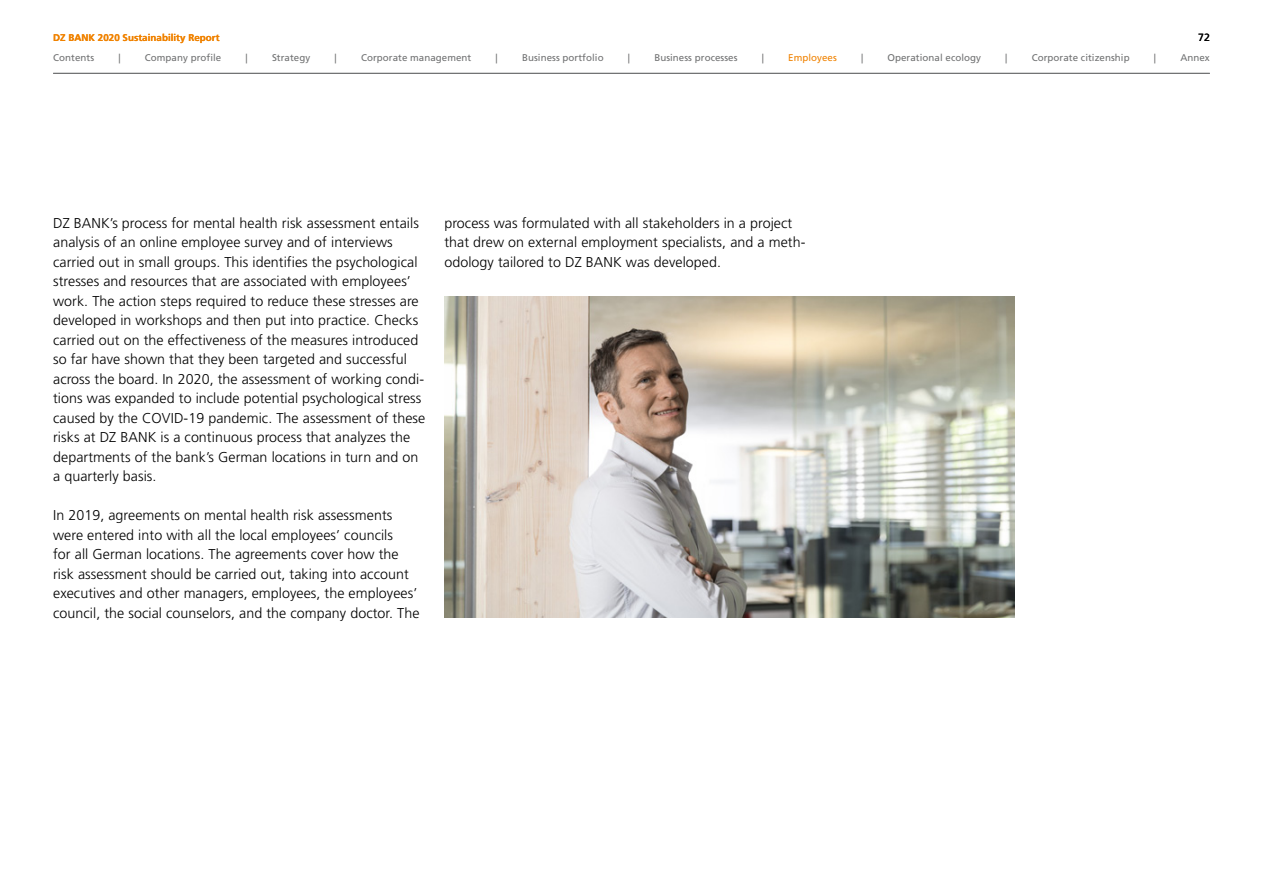
<style>
.page{position:relative;width:1263px;height:893px;background:#fff}
.page>*{position:absolute;margin:0;border:0;box-sizing:border-box;transform-origin:0 0}
.Copy_Schwarz_9_5_pt{font:300 14.25px/19.5px "Frutiger LT Std";letter-spacing:.005em;color:#000}
.t1{font:10.5px "Frutiger LT Std";color:#000}
.t2{font:9.75px "Frutiger LT Std";letter-spacing:.005em;color:#707172}
.t3{font:700 9.75px "Frutiger LT Std";letter-spacing:.005em;color:#f08200}
.Navigation_Grau_6_5{font:9.75px "Frutiger LT Std";letter-spacing:.005em;color:#f08200}
</style>
<div class="page">
<img style="left:444px;top:296px;width:570px;height:322px">
<hr style="left:53px;top:73px;width:1157px;height:1px;background:#707172">
<p class="t3" style="left:53px;top:32px;width:168px">DZ BANK 2020 Sustainability Report</p>
<p class="t1" style="left:1198px;top:32px;width:13px">72</p>
<p class="t2" style="left:53px;top:52px;width:42px">Contents</p>
<p class="t2" style="left:118px;top:52px;width:4px">|</p>
<p class="t2" style="left:145px;top:52px;width:78px">Company profile</p>
<p class="t2" style="left:246px;top:52px;width:4px">|</p>
<p class="t2" style="left:272px;top:52px;width:40px">Strategy</p>
<p class="t2" style="left:335px;top:52px;width:4px">|</p>
<p class="t2" style="left:361px;top:52px;width:112px">Corporate management</p>
<p class="t2" style="left:496px;top:52px;width:4px">|</p>
<p class="t2" style="left:522px;top:52px;width:83px">Business portfolio</p>
<p class="t2" style="left:628px;top:52px;width:4px">|</p>
<p class="t2" style="left:654px;top:52px;width:85px">Business processes</p>
<p class="t2" style="left:762px;top:52px;width:4px">|</p>
<p class="Navigation_Grau_6_5" style="left:788px;top:52px;width:50px">Employees</p>
<p class="t2" style="left:861px;top:52px;width:4px">|</p>
<p class="t2" style="left:887px;top:52px;width:95px">Operational ecology</p>
<p class="t2" style="left:1005px;top:52px;width:4px">|</p>
<p class="t2" style="left:1032px;top:52px;width:99px">Corporate citizenship</p>
<p class="t2" style="left:1154px;top:52px;width:4px">|</p>
<p class="t2" style="left:1180px;top:52px;width:31px">Annex</p>
<p class="Copy_Schwarz_9_5_pt" style="left:53px;top:213px;width:374px">DZ BANK’s process for mental health risk assessment entails analysis of an online employee survey and of interviews carried out in small groups. This identifies the psychological stresses and resources that are associated with employees’ work. The action steps required to reduce these stresses are developed in workshops and then put into practice. Checks carried out on the effectiveness of the measures introduced so far have shown that they been targeted and successful across the board. In 2020, the assessment of working condi&shy;tions was expanded to include potential psychological stress caused by the COVID-19 pandemic. The assessment of these risks at DZ BANK is a continuous process that analyzes the departments of the bank’s German locations in turn and on a quarterly basis.</p>
<p class="Copy_Schwarz_9_5_pt" style="left:53px;top:506px;width:368px">In 2019, agreements on mental health risk assessments were entered into with all the local employees’ councils<br>for all German locations. The agreements cover how the risk assessment should be carried out, taking into account executives and other managers, employees, the employees’ council, the social counselors, and the company doctor. The</p>
<p class="Copy_Schwarz_9_5_pt" style="left:444px;top:213px;width:363px">process was formulated with all stakeholders in a project that drew on external employment specialists, and a meth&shy;odology tailored to DZ BANK was developed.</p>
</div>
